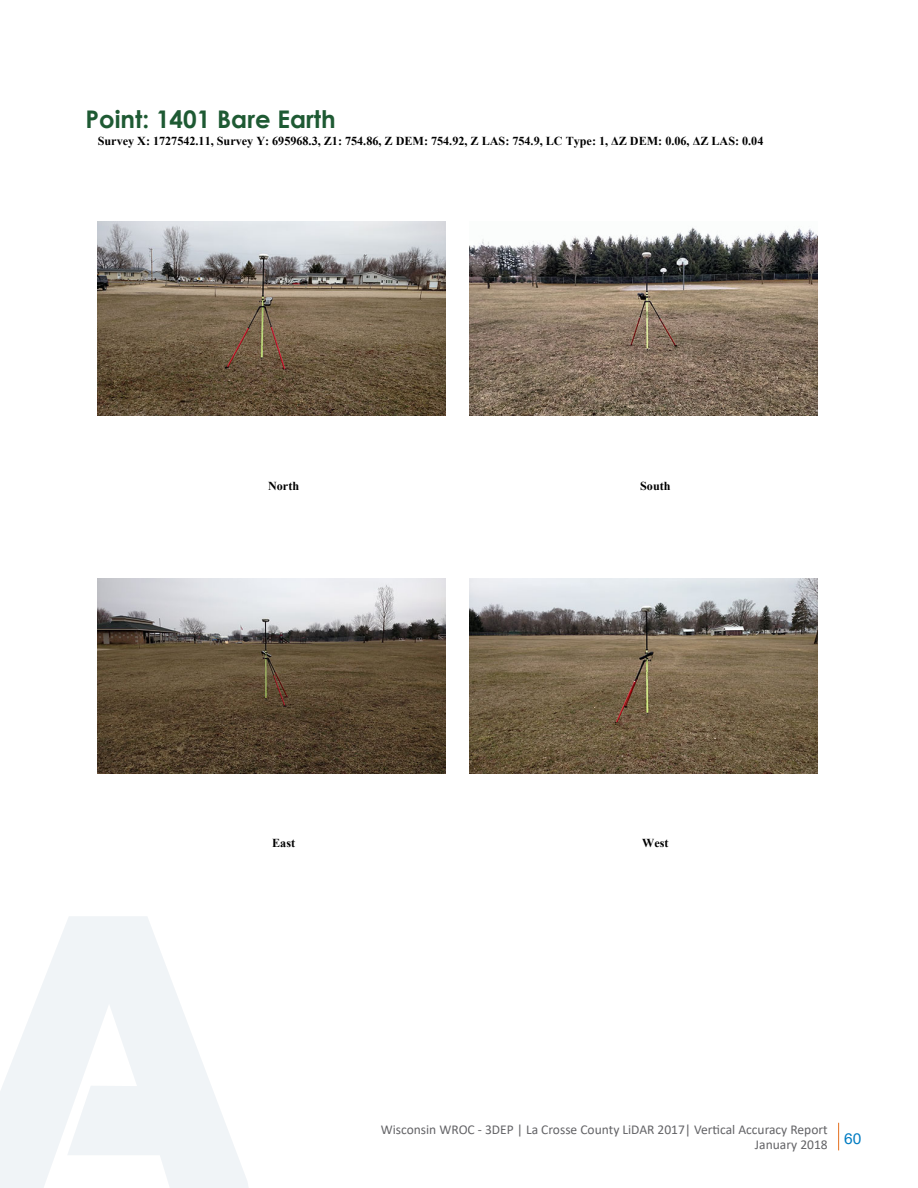
<style>
.page{position:relative;width:918px;height:1188px;background:#fff}
.page>*{position:absolute;margin:0;border:0;box-sizing:border-box;transform-origin:0 0}
.t1{font:700 24.3px "Century Gothic";color:#1e5a33}
.t2{font:15px "Arial";color:#007cc2;scale:1.04 1}
.t3{font:13.5px/15px "Calibri";color:#636366;text-align:right}
.t4{font:700 12.15px "Times New Roman";color:#000}
.t5{font:700 12.15px "Times New Roman";color:#000}
</style>
<div class="page">
<svg style="left:0;top:916px;width:248px;height:272px;fill:#f0f4f7"></svg>
<svg style="left:838px;top:1123px;width:1px;height:27px"></svg>
<img style="left:98px;top:222px;width:347px;height:194px">
<img style="left:470px;top:227px;width:347px;height:189px">
<img style="left:98px;top:579px;width:347px;height:194px">
<img style="left:470px;top:579px;width:347px;height:194px">
<p class="t1" style="left:86px;top:101px;width:252px">Point: 1401 Bare Earth</p>
<p class="t4" style="left:98px;top:132px;width:667px">Survey X: 1727542.11, Survey Y: 695968.3, Z1: 754.86, Z DEM: 754.92, Z LAS: 754.9, LC Type: 1, ΔZ DEM: 0.06, ΔZ LAS: 0.04</p>
<p class="t5" style="left:268px;top:477px;width:33px">North</p>
<p class="t5" style="left:640px;top:477px;width:32px">South</p>
<p class="t5" style="left:272px;top:834px;width:24px">East</p>
<p class="t5" style="left:642px;top:834px;width:28px">West</p>
<p class="t3" style="left:381px;top:1122px;width:448px">Wisconsin WROC - 3DEP | La Crosse County LiDAR 2017| Vertical Accuracy Report<br>January 2018</p>
<p class="t2" style="left:844px;top:1128px;width:18px">60</p>
</div>
